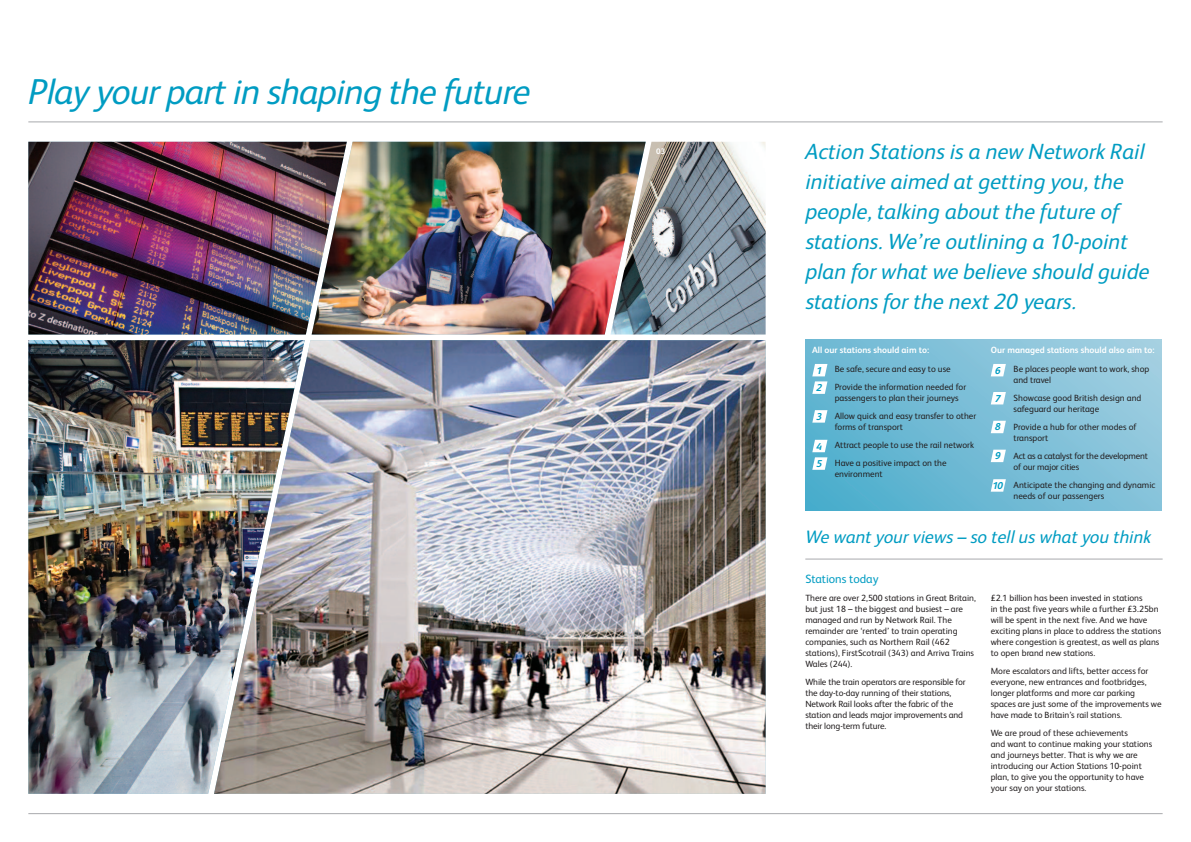
<style>
.page{position:relative;width:1191px;height:842px;background:#fff}
.page>*{position:absolute;margin:0;border:0;box-sizing:border-box;transform-origin:0 0}
.t1{font:italic 36px "Network Rail Sans";letter-spacing:-.02em;color:#009cc2}
.t2{font:italic 22px/30px "Network Rail Sans";color:#009cc2}
.t3{font:italic 18px "Network Rail Sans";color:#009cc2}
.t4{font:12px "Network Rail Sans";color:#009cc2}
.t5{font:italic 700 10px/17.5px "Network Rail Sans";color:#009cc2}
.t6{font:9px/11px "Network Rail Sans";color:#231f20}
.t7{font:700 9px "Network Rail Sans";color:#fff}
.t8{font:700 8px "Network Rail Sans";color:#fff}
</style>
<div class="page">
<svg style="left:805px;top:340px;width:357px;height:171px;background:#78bdd6"></svg>
<img style="left:28px;top:340px;width:186px;height:454px">
<img style="left:214px;top:340px;width:551px;height:454px">
<img style="left:645px;top:142px;width:120px;height:192px">
<hr style="left:28px;top:122px;width:1134px;height:1px;background:#a8a9ad">
<hr style="left:805px;top:559px;width:357px;height:1px;background:#a8a9ad">
<hr style="left:28px;top:813px;width:1134px;height:1px;background:#a8a9ad">
<img style="left:28px;top:142px;width:284px;height:192px">
<img style="left:312px;top:142px;width:333px;height:192px">
<svg style="left:812px;top:364px;width:15px;height:30px"></svg>
<svg style="left:812px;top:410px;width:15px;height:13px"></svg>
<svg style="left:812px;top:440px;width:15px;height:30px"></svg>
<svg style="left:990px;top:364px;width:16px;height:12px"></svg>
<svg style="left:990px;top:392px;width:16px;height:12px"></svg>
<svg style="left:990px;top:421px;width:16px;height:12px"></svg>
<svg style="left:990px;top:450px;width:16px;height:12px"></svg>
<svg style="left:990px;top:479px;width:16px;height:13px"></svg>
<h1 class="t1" style="left:28px;top:80px;width:503px">Play your part in shaping the future</h1>
<p class="t8" style="left:656px;top:148px;width:10px">03</p>
<h2 class="t2" style="left:805px;top:139px;width:345px">Action Stations is a new Network Rail initiative aimed at getting you, the people, talking about the future of stations. We’re outlining a 10-point plan for what we believe should guide stations for the next 20 years.</h2>
<p class="t7" style="left:812px;top:347px;width:119px">All our stations should aim to:</p>
<p class="t6" style="left:834px;top:360px;width:133px;line-height:18.1px">Be safe, secure and easy to use<br>Provide the information needed for</p>
<p class="t6" style="left:834px;top:389px;width:143px;line-height:18.1px">passengers to plan their journeys<br>Allow quick and easy transfer to other</p>
<p class="t6" style="left:834px;top:418px;width:141px;line-height:18.1px">forms of transport<br>Attract people to use the rail network<br>Have a positive impact on the</p>
<p class="t6" style="left:834px;top:469px;width:49px">environment</p>
<p class="t5" style="left:816px;top:363px;width:7px">1<br>2</p>
<p class="t5" style="left:816px;top:409px;width:7px">3</p>
<p class="t5" style="left:816px;top:438px;width:7px">4<br>5</p>
<p class="t7" style="left:991px;top:347px;width:165px">Our managed stations should also aim to:</p>
<p class="t6" style="left:1013px;top:364px;width:137px">Be places people want to work, shop and travel</p>
<p class="t6" style="left:1013px;top:393px;width:129px">Showcase good British design and safeguard our heritage</p>
<p class="t6" style="left:1013px;top:422px;width:125px">Provide a hub for other modes of transport</p>
<p class="t6" style="left:1013px;top:451px;width:136px">Act as a catalyst for the development of our major cities</p>
<p class="t6" style="left:1013px;top:480px;width:143px">Anticipate the changing and dynamic needs of our passengers</p>
<p class="t5" style="left:995px;top:363px;width:7px">6</p>
<p class="t5" style="left:995px;top:391px;width:7px">7</p>
<p class="t5" style="left:995px;top:419px;width:7px">8</p>
<p class="t5" style="left:995px;top:448px;width:7px">9</p>
<p class="t5" style="left:992px;top:478px;width:12px">10</p>
<h3 class="t3" style="left:805px;top:531px;width:347px">We want your views – so tell us what you think</h3>
<h3 class="t4" style="left:805px;top:575px;width:75px">Stations today</h3>
<p class="t6" style="left:805px;top:593px;width:172px">There are over 2,500 stations in Great Britain, but just 18 – the biggest and busiest – are managed and run by Network Rail. The remainder are ‘rented’ to train operating companies, such as Northern Rail (462 stations), FirstScotrail (343) and Arriva Trains Wales (244).</p>
<p class="t6" style="left:805px;top:678px;width:162px">While the train operators are responsible for the day-to-day running of their stations, Network Rail looks after the fabric of the station and leads major improvements and their long-term future.</p>
<p class="t6" style="left:990px;top:593px;width:172px">£2.1 billion has been invested in stations<br>in the past five years while a further £3.25bn will be spent in the next five. And we have exciting plans in place to address the stations where congestion is greatest, as well as plans to open brand new stations.</p>
<p class="t6" style="left:990px;top:667px;width:172px">More escalators and lifts, better access for everyone, new entrances and footbridges, longer platforms and more car parking spaces are just some of the improvements we have made to Britain’s rail stations.</p>
<p class="t6" style="left:990px;top:729px;width:163px">We are proud of these achievements<br>and want to continue making your stations and journeys better. That is why we are introducing our Action Stations 10-point plan, to give you the opportunity to have your say on your stations.</p>
</div>
